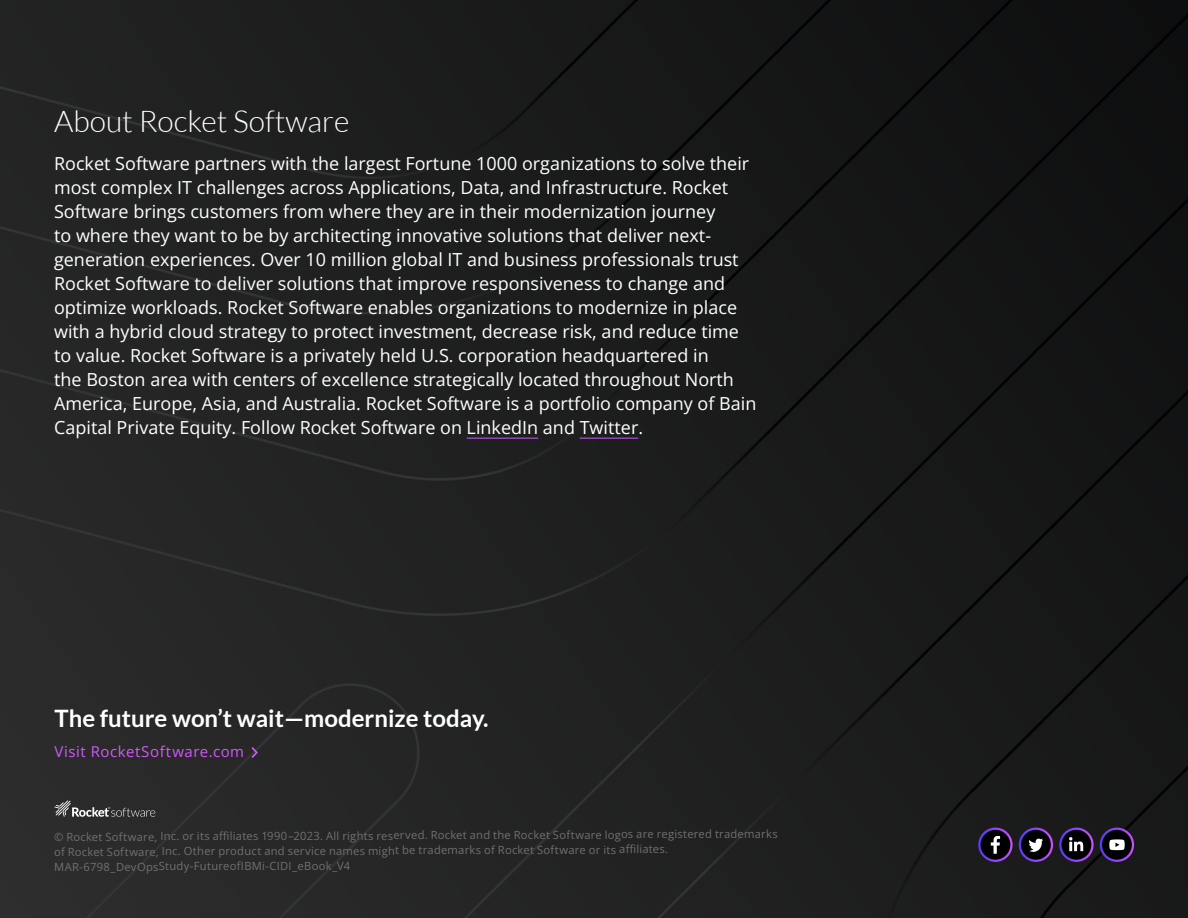
<style>
.page{position:relative;width:1188px;height:918px;background:#fff}
.page>*{position:absolute;margin:0;border:0;box-sizing:border-box;transform-origin:0 0}
.t1{font:300 30px "Lato";color:#fff}
.t2{font:700 24px "Lato";color:#fff}
.t3{font:18px/24px "Open Sans";color:#fff}
.t4{font:15px "Open Sans";letter-spacing:.035em;color:#d257fc}
.t5{font:11.25px/15.5px "Open Sans";letter-spacing:.015em;color:#726f6f}
</style>
<div class="page">
<img style="left:0;top:0;width:1188px;height:918px">
<svg style="left:54px;top:801px;width:101px;height:16px;background:#515151"></svg>
<svg style="left:979px;top:829px;width:32px;height:32px"></svg>
<svg style="left:991px;top:836px;width:9px;height:18px"></svg>
<div style="left:978px;top:828px;width:35px;height:34px;border:2px solid #fff;border-radius:50%"></div>
<svg style="left:1060px;top:829px;width:32px;height:32px"></svg>
<svg style="left:1069px;top:837px;width:14px;height:14px"></svg>
<div style="left:1059px;top:828px;width:35px;height:34px;border:2px solid #fff;border-radius:50%"></div>
<div style="left:1020px;top:829px;width:32px;height:32px;background:#000;border-radius:50%"></div>
<svg style="left:1029px;top:838px;width:14px;height:14px"></svg>
<div style="left:1019px;top:828px;width:34px;height:34px;border:2px solid #fff;border-radius:50%"></div>
<div style="left:1101px;top:829px;width:32px;height:32px;background:#000;border-radius:50%"></div>
<svg style="left:1109px;top:839px;width:16px;height:11px"></svg>
<div style="left:1100px;top:828px;width:34px;height:34px;border:2px solid #fff;border-radius:50%"></div>
<hr style="left:467px;top:438px;width:71px;height:1px;background:#d257fc">
<hr style="left:580px;top:438px;width:58px;height:1px;background:#d257fc">
<svg style="left:252px;top:747px;width:6px;height:11px"></svg>
<h1 class="t1" style="left:54px;top:105px;width:297px">About Rocket Software</h1>
<p class="t3" style="left:54px;top:151px;width:704px">Rocket Software partners with the largest Fortune 1000 organizations to solve their most complex IT challenges across Applications, Data, and Infrastructure. Rocket Software brings customers from where they are in their modernization journey<br>to where they want to be by architecting innovative solutions that deliver next&shy;generation experiences. Over 10 million global IT and business professionals trust Rocket Software to deliver solutions that improve responsiveness to change and optimize workloads. Rocket Software enables organizations to modernize in place with a hybrid cloud strategy to protect investment, decrease risk, and reduce time to value. Rocket Software is a privately held U.S. corporation headquartered in<br>the Boston area with centers of excellence strategically located throughout North America, Europe, Asia, and Australia. Rocket Software is a portfolio company of Bain Capital Private Equity. Follow Rocket Software on LinkedIn and Twitter.</p>
<h2 class="t2" style="left:54px;top:705px;width:436px">The future won’t wait—modernize today.</h2>
<p class="t4" style="left:54px;top:741px;width:191px">Visit RocketSoftware.com</p>
<p class="t5" style="left:54px;top:827px;width:725px">© Rocket Software, Inc. or its affiliates 1990–2023. All rights reserved. Rocket and the Rocket Software logos are registered trademarks of Rocket Software, Inc. Other product and service names might be trademarks of Rocket Software or its affiliates.<br>MAR-6798_DevOpsStudy-FutureofIBMi-CIDI_eBook_V4</p>
</div>
